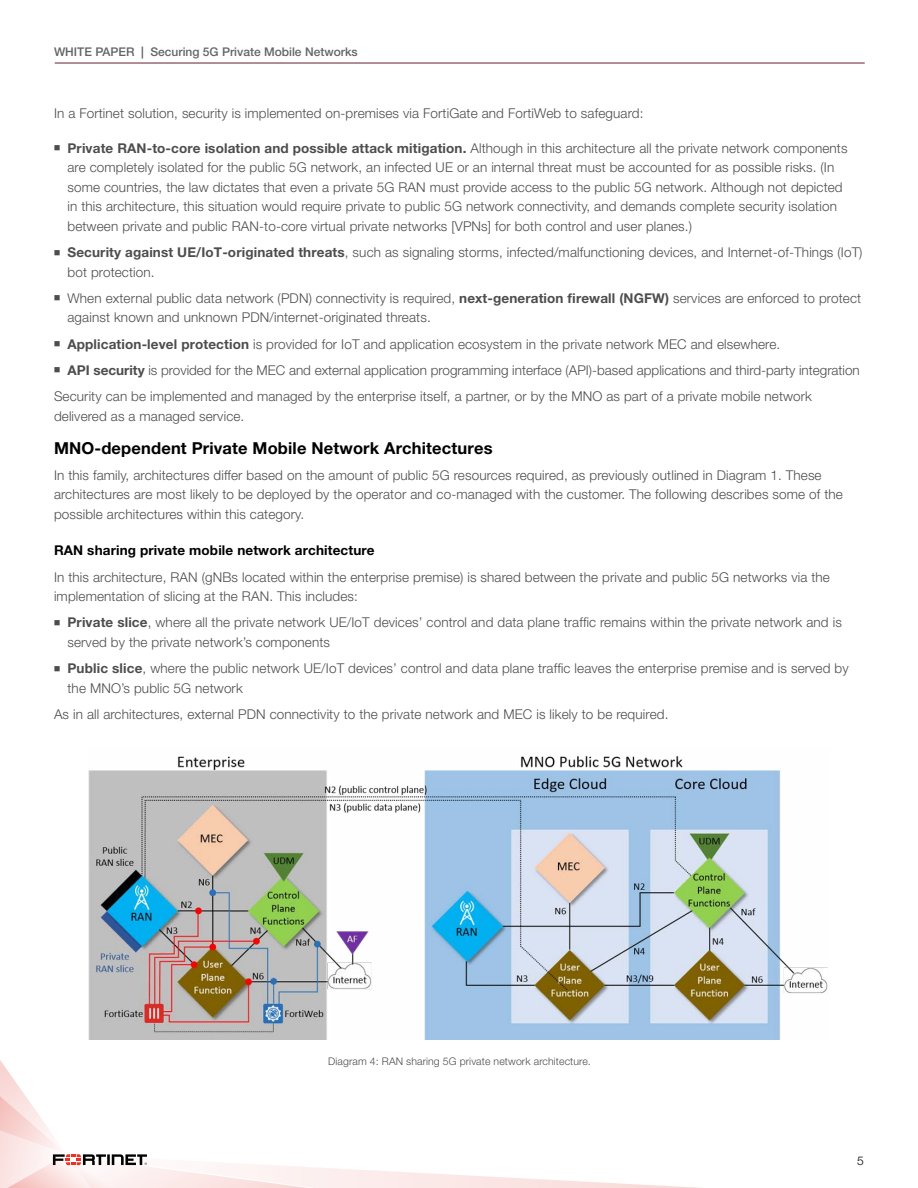
<style>
.page{position:relative;width:918px;height:1188px;background:#fff}
.page>*{position:absolute;margin:0;border:0;box-sizing:border-box;transform-origin:0 0}
.t1{font:700 16.5px "Helvetica Neue LT Pro";letter-spacing:.01em;color:#000}
.t2{font:300 13.5px/19.5px "Helvetica Neue LT Pro";letter-spacing:.01em;color:#4d4d4f}
.t3{font:700 13.5px "Helvetica Neue LT Pro";letter-spacing:.01em;color:#000}
.t4{font:500 12px "Helvetica Neue LT Pro";color:#636466}
.t5{font:300 12px "Helvetica Neue LT Pro";color:#000}
.t6{font:300 10.5px "Helvetica Neue LT Pro";letter-spacing:.01em;color:#4d4d4f}
.s1{font-weight:700}
</style>
<div class="page">
<hr style="left:55px;top:63px;width:810px;height:1px;background:#681d33">
<svg style="left:0;top:1060px;width:700px;height:128px"></svg>
<img style="left:89px;top:756px;width:739px;height:284px">
<p class="t4" style="left:54px;top:44px;width:305px">WHITE PAPER <span class="s1">|</span> Securing 5G Private Mobile Networks</p>
<p class="t2" style="left:54px;top:103px;width:591px">In a Fortinet solution, security is implemented on-premises via FortiGate and FortiWeb to safeguard:</p>
<p class="t2" style="left:68px;top:138px;width:782px;text-indent:-14px">■ <span class="s1">Private RAN-to-core isolation and possible attack mitigation.</span> Although in this architecture all the private network components are completely isolated for the public 5G network, an infected UE or an internal threat must be accounted for as possible risks. (In some countries, the law dictates that even a private 5G RAN must provide access to the public 5G network. Although not depicted in this architecture, this situation would require private to public 5G network connectivity, and demands complete security isolation between private and public RAN-to-core virtual private networks [VPNs] for both control and user planes.)</p>
<p class="t2" style="left:68px;top:242px;width:797px;text-indent:-14px">■ <span class="s1">Security against UE/IoT-originated threats</span>, such as signaling storms, infected/malfunctioning devices, and Internet-of-Things (IoT) bot protection.</p>
<p class="t2" style="left:68px;top:288px;width:795px;text-indent:-14px">■ When external public data network (PDN) connectivity is required, <span class="s1">next-generation firewall (NGFW)</span> services are enforced to protect against known and unknown PDN/internet-originated threats.</p>
<p class="t2" style="left:54px;top:334px;width:728px">■ <span class="s1">Application-level protection</span> is provided for IoT and application ecosystem in the private network MEC and elsewhere.</p>
<p class="t2" style="left:54px;top:357px;width:807px;line-height:26.2px">■ <span class="s1">API security</span> is provided for the MEC and external application programming interface (API)-based applications and third-party integration<br>Security can be implemented and managed by the enterprise itself, a partner, or by the MNO as part of a private mobile network</p>
<p class="t2" style="left:54px;top:406px;width:192px">delivered as a managed service.</p>
<p class="t1" style="left:54px;top:437px;width:440px">MNO-dependent Private Mobile Network Architectures</p>
<p class="t2" style="left:54px;top:465px;width:790px">In this family, architectures differ based on the amount of public 5G resources required, as previously outlined in Diagram 1. These architectures are most likely to be deployed by the operator and co-managed with the customer. The following describes some of the possible architectures within this category.</p>
<p class="t3" style="left:54px;top:542px;width:322px">RAN sharing private mobile network architecture</p>
<p class="t2" style="left:54px;top:567px;width:778px">In this architecture, RAN (gNBs located within the enterprise premise) is shared between the private and public 5G networks via the implementation of slicing at the RAN. This includes:</p>
<p class="t2" style="left:68px;top:613px;width:776px;text-indent:-14px">■ <span class="s1">Private slice</span>, where all the private network UE/IoT devices’ control and data plane traffic remains within the private network and is served by the private network’s components</p>
<p class="t2" style="left:68px;top:658px;width:783px;text-indent:-14px">■ <span class="s1">Public slice</span>, where the public network UE/IoT devices’ control and data plane traffic leaves the enterprise premise and is served by the MNO’s public 5G network</p>
<p class="t2" style="left:54px;top:704px;width:616px">As in all architectures, external PDN connectivity to the private network and MEC is likely to be required.</p>
<p class="t6" style="left:328px;top:1055px;width:264px">Diagram 4: RAN sharing 5G private network architecture.</p>
<p class="t5" style="left:857px;top:1154px;width:8px">5</p>
</div>
